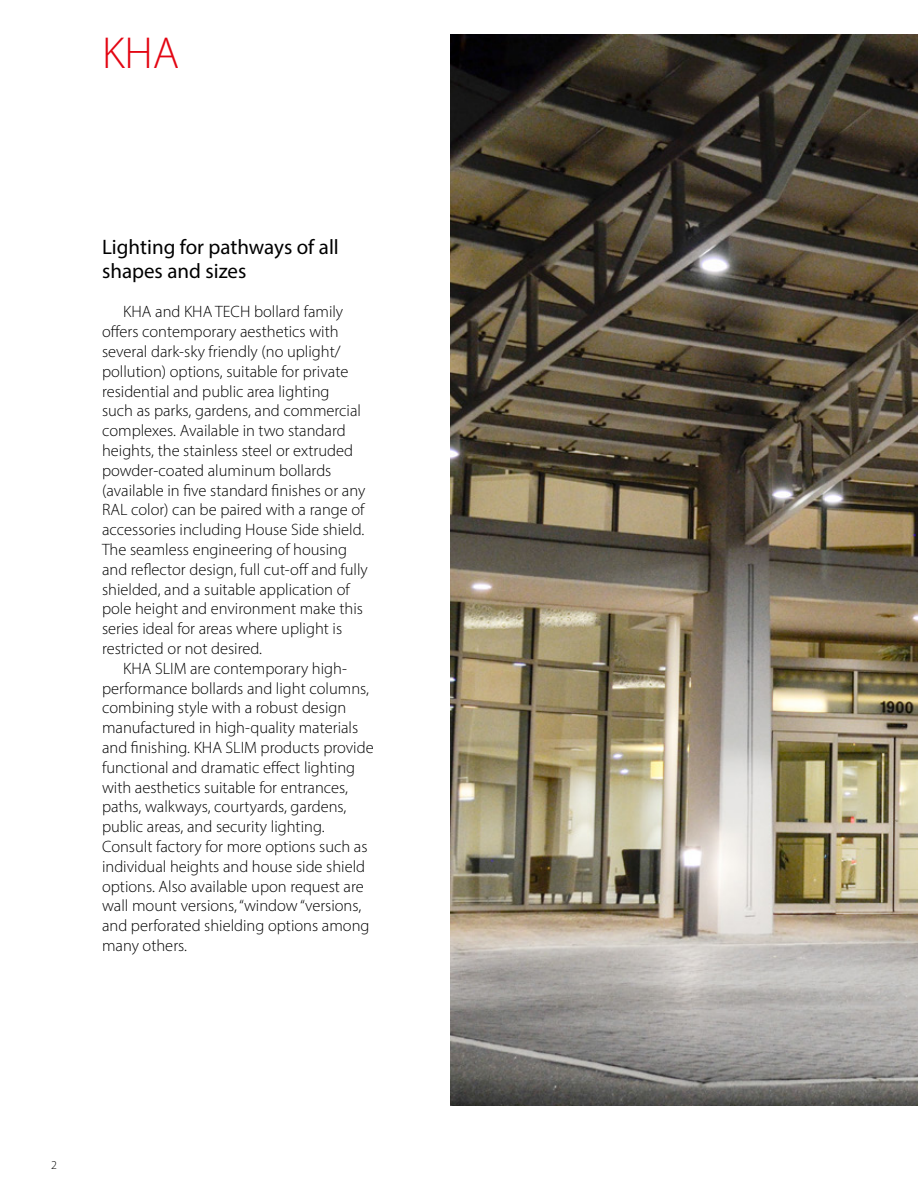
<style>
.page{position:relative;width:918px;height:1188px;background:#fff}
.page>*{position:absolute;margin:0;border:0;box-sizing:border-box;transform-origin:0 0}
.t1{font:300 45px "Myriad Pro";color:#e30613}
.t2{font:21px/24px "Myriad Pro";color:#000}
.t3{font:300 16.5px/19.8px "Myriad Pro";color:#000}
.t4{font:300 12px "Myriad Pro";color:#000}
</style>
<div class="page">
<img style="left:451px;top:34px;width:467px;height:1072px">
<h1 class="t1" style="left:102px;top:26px;width:79px">KHA</h1>
<p class="t2" style="left:102px;top:234px;width:238px">Lighting for pathways of all shapes and sizes</p>
<p class="t3" style="left:102px;top:302px;width:267px;text-indent:21px">KHA and KHA TECH bollard family offers contemporary aesthetics with several dark-sky friendly (no uplight/ pollution) options, suitable for private residential and public area lighting<br>such as parks, gardens, and commercial complexes. Available in two standard heights, the stainless steel or extruded powder-coated aluminum bollards (available in five standard finishes or any RAL color) can be paired with a range of accessories including House Side shield.<br>The seamless engineering of housing and reflector design, full cut-off and fully shielded, and a suitable application of pole height and environment make this series ideal for areas where uplight is restricted or not desired.</p>
<p class="t3" style="left:102px;top:658px;width:273px;text-indent:21px">KHA SLIM are contemporary high&shy;performance bollards and light columns, combining style with a robust design manufactured in high-quality materials and finishing. KHA SLIM products provide functional and dramatic effect lighting with aesthetics suitable for entrances, paths, walkways, courtyards, gardens, public areas, and security lighting.<br>Consult factory for more options such as individual heights and house side shield options. Also available upon request are wall mount versions, “window “versions, and perforated shielding options among many others.</p>
<p class="t4" style="left:51px;top:1158px;width:7px">2</p>
</div>
